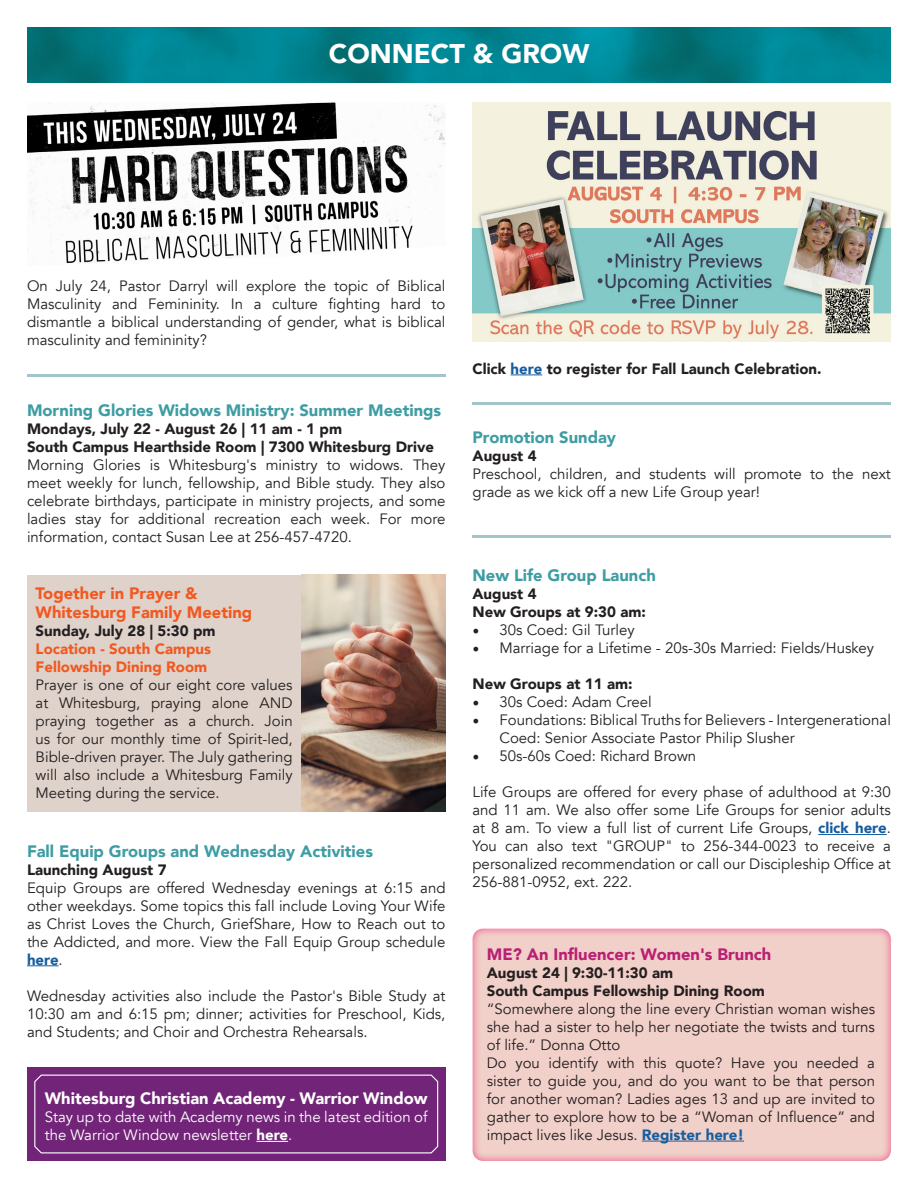
<style>
.page{position:relative;width:918px;height:1188px;background:#fff}
.page>*{position:absolute;margin:0;border:0;box-sizing:border-box;transform-origin:0 0}
.t1{font:900 27px "Avenir";color:#fff}
.t2{font:900 16.5px "Avenir";color:#3e9da3}
.t3{font:900 16.5px "Avenir";color:#f15921}
.t4{font:900 16.5px "Avenir";color:#fff}
.t5{font:900 16.5px "Avenir";color:#b91f73}
.t6{font:15px/18px "Avenir";color:#231f20;text-align:justify}
.t7{font:900 15px "Avenir";color:#231f20}
.t8{font:15px/18px "Avenir";color:#fff}
.t9{font:900 15px "Avenir";color:#f15921}
.s1{font-weight:900;color:#175d9e}
.s2{font-weight:900}
.s3{color:#175d9e}
.s4{font-family:"Minion Pro";font-size:18px}
</style>
<div class="page">
<div style="left:470px;top:926px;width:422px;height:236px;background:#ec1163;opacity:.75"></div>
<div style="left:27px;top:1067px;width:418px;height:94px;background:#722478"></div>
<img style="left:27px;top:27px;width:864px;height:55px">
<img style="left:472px;top:103px;width:419px;height:238px">
<img style="left:27px;top:103px;width:419px;height:161px">
<hr style="left:473px;top:535px;width:418px;height:3px;background:#a1c5ca">
<hr style="left:473px;top:403px;width:418px;height:2px;background:#a1c5ca">
<hr style="left:27px;top:374px;width:419px;height:3px;background:#a1c5ca">
<div style="left:27px;top:575px;width:274px;height:237px;background:#dfd2ca"></div>
<img style="left:301px;top:575px;width:144px;height:237px">
<hr style="left:818px;top:834px;width:69px;height:1px;background:#175d9e">
<hr style="left:511px;top:375px;width:31px;height:1px;background:#175d9e">
<hr style="left:27px;top:965px;width:32px;height:1px;background:#175d9e">
<hr style="left:642px;top:1141px;width:102px;height:1px;background:#175d9e">
<svg style="left:34px;top:1074px;width:405px;height:80px"></svg>
<p class="t1" style="left:329px;top:31px;width:262px">CONNECT &amp; GROW</p>
<p class="t6" style="left:27px;top:278px;width:420px">On July 24, Pastor Darryl will explore the topic of Biblical Masculinity and Femininity. In a culture fighting hard to dismantle a biblical understanding of gender, what is biblical masculinity and femininity?</p>
<p class="t2" style="left:27px;top:396px;width:416px">Morning Glories Widows Ministry: Summer Meetings</p>
<p class="t7" style="left:27px;top:416px;width:317px">Mondays, July 22 - August 26 | 11 am - 1 pm</p>
<p class="t7" style="left:27px;top:434px;width:409px">South Campus Hearthside Room | 7300 Whitesburg Drive</p>
<p class="t6" style="left:27px;top:456px;width:420px">Morning Glories is Whitesburg's ministry to widows. They meet weekly for lunch, fellowship, and Bible study. They also celebrate birthdays, participate in ministry projects, and some ladies stay for additional recreation each week. For more information, contact Susan Lee at 256-457-4720.</p>
<p class="t3" style="left:36px;top:579px;width:164px">Together in Prayer &amp;</p>
<p class="t3" style="left:36px;top:598px;width:218px">Whitesburg Family Meeting</p>
<p class="t7" style="left:36px;top:618px;width:181px">Sunday, July 28 | 5:30 pm</p>
<p class="t9" style="left:36px;top:636px;width:177px">Location - South Campus</p>
<p class="t9" style="left:36px;top:654px;width:173px">Fellowship Dining Room</p>
<p class="t6" style="left:36px;top:676px;width:259px">Prayer is one of our eight core values at Whitesburg, praying alone AND praying together as a church. Join us for our monthly time of Spirit-led, Bible-driven prayer. The July gathering will also include a Whitesburg Family Meeting during the service.</p>
<p class="t2" style="left:27px;top:837px;width:347px">Fall Equip Groups and Wednesday Activities</p>
<p class="t7" style="left:27px;top:857px;width:141px">Launching August 7</p>
<p class="t6" style="left:27px;top:879px;width:420px">Equip Groups are offered Wednesday evenings at 6:15 and other weekdays. Some topics this fall include Loving Your Wife as Christ Loves the Church, GriefShare, How to Reach out to the Addicted, and more. View the Fall Equip Group schedule <span class="s1">here</span>.</p>
<p class="t6" style="left:27px;top:987px;width:420px">Wednesday activities also include the Pastor's Bible Study at 10:30 am and 6:15 pm; dinner; activities for Preschool, Kids, and Students; and Choir and Orchestra Rehearsals.</p>
<p class="t4" style="left:45px;top:1084px;width:384px">Whitesburg Christian Academy - Warrior Window</p>
<p class="t8" style="left:45px;top:1108px;width:384px">Stay up to date with Academy news in the latest edition of the Warrior Window newsletter <span class="s2">here</span>.</p>
<p class="t7" style="left:473px;top:356px;width:351px">Click <span class="s3">here</span> to register for Fall Launch Celebration.</p>
<p class="t2" style="left:473px;top:423px;width:145px">Promotion Sunday</p>
<p class="t7" style="left:473px;top:443px;width:66px">August 4</p>
<p class="t6" style="left:473px;top:465px;width:420px">Preschool, children, and students will promote to the next grade as we kick off a new Life Group year!</p>
<p class="t2" style="left:472px;top:562px;width:185px">New Life Group Launch</p>
<p class="t7" style="left:472px;top:581px;width:66px">August 4</p>
<p class="t7" style="left:472px;top:599px;width:175px">New Groups at 9:30 am:</p>
<p class="t6" style="left:472px;top:622px;width:164px"><span class="s4">•</span> 30s Coed: Gil Turley</p>
<p class="t6" style="left:472px;top:640px;width:403px"><span class="s4">•</span> Marriage for a Lifetime - 20s-30s Married: Fields/Huskey</p>
<p class="t7" style="left:472px;top:671px;width:162px">New Groups at 11 am:</p>
<p class="t6" style="left:472px;top:694px;width:181px"><span class="s4">•</span> 30s Coed: Adam Creel</p>
<p class="t6" style="left:500px;top:712px;width:393px;text-indent:-27px"><span class="s4">•</span> Foundations: Biblical Truths for Believers - Intergenerational<br>Coed: Senior Associate Pastor Philip Slusher</p>
<p class="t6" style="left:472px;top:748px;width:225px"><span class="s4">•</span> 50s-60s Coed: Richard Brown</p>
<p class="t6" style="left:472px;top:784px;width:420px">Life Groups are offered for every phase of adulthood at 9:30 and 11 am. We also offer some Life Groups for senior adults at 8 am. To view a full list of current Life Groups, <span class="s1">click here</span>.<br>You can also text "GROUP" to 256-344-0023 to receive a personalized recommendation or call our Discipleship Office at 256-881-0952, ext. 222.</p>
<p class="t5" style="left:487px;top:940px;width:286px">ME? An Influencer: Women's Brunch</p>
<p class="t7" style="left:487px;top:960px;width:188px">August 24 | 9:30-11:30 am</p>
<p class="t7" style="left:487px;top:978px;width:280px">South Campus Fellowship Dining Room</p>
<p class="t6" style="left:487px;top:1000px;width:390px">“Somewhere along the line every Christian woman wishes she had a sister to help her negotiate the twists and turns of life.” Donna Otto</p>
<p class="t6" style="left:487px;top:1054px;width:390px">Do you identify with this quote? Have you needed a sister to guide you, and do you want to be that person for another woman? Ladies ages 13 and up are invited to gather to explore how to be a “Woman of Influence” and impact lives like Jesus. <span class="s1">Register here!</span></p>
</div>
